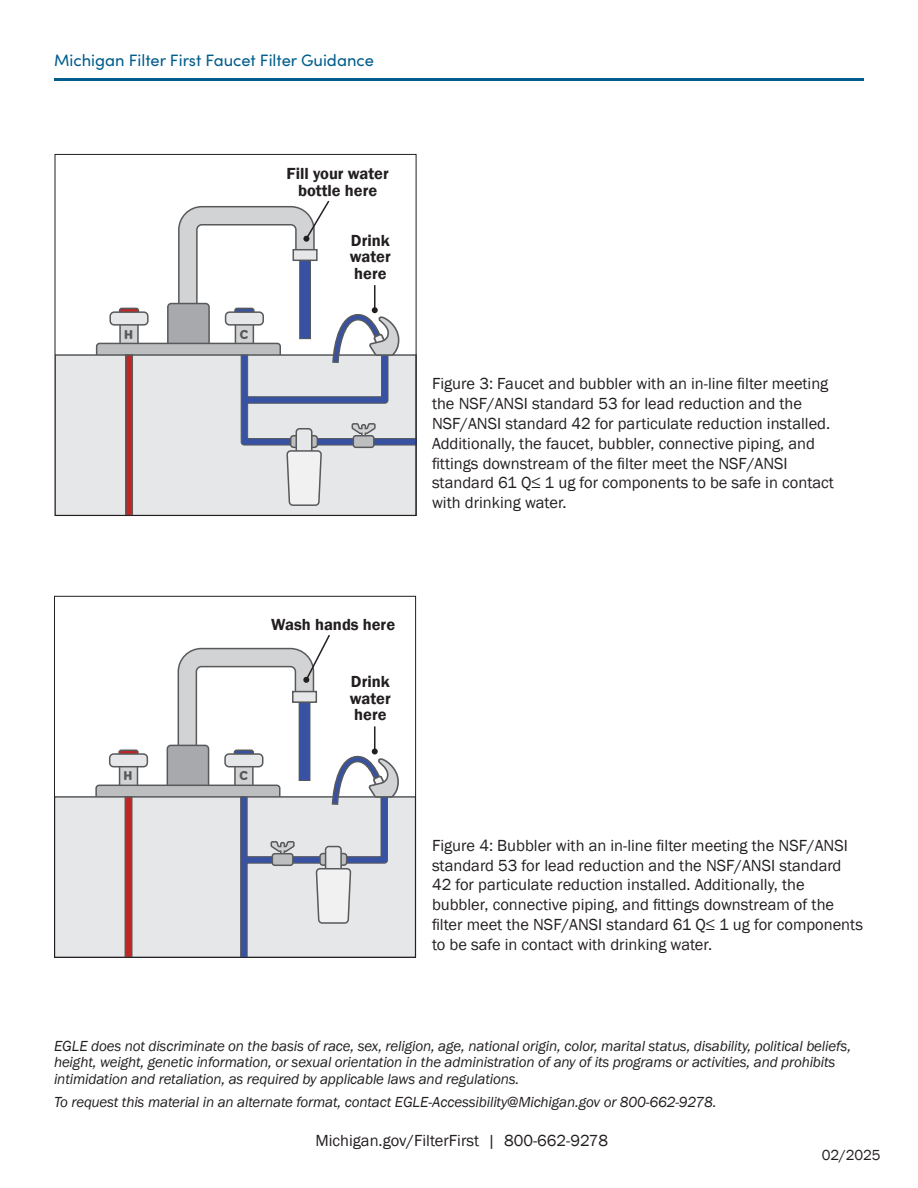
<style>
.page{position:relative;width:918px;height:1188px;background:#fff}
.page>*{position:absolute;margin:0;border:0;box-sizing:border-box;transform-origin:0 0}
.t1{font:16.5px/19.8px "Franklin Gothic";color:#231f20}
.t2{font:600 16.5px/16.5px "Franklin Gothic";color:#231f20;text-align:justify}
.t3{font:16.5px "Sofia Pro";color:#015d8c}
.t4{font:italic 15px/16.5px "Franklin Gothic";letter-spacing:-.01em;color:#231f20}
.t5{font:15px "Franklin Gothic";letter-spacing:-.01em;color:#231f20}
.t6{font:12px "Kit Rounded VF";color:#58595b}
</style>
<div class="page">
<hr style="left:54px;top:78px;width:810px;height:3px;background:#015d8c">
<div style="left:167px;top:745px;width:42px;height:43px;background:#a7a9ac;border-radius:4px"></div>
<div style="left:167px;top:745px;width:42px;height:44px;border:2px solid #58595b;border-radius:4px"></div>
<div style="left:118px;top:750px;width:21px;height:9px;border:2px solid #58595b;border-radius:2px"></div>
<div style="left:120px;top:755px;width:17px;height:39px;background:#d1d3d4"></div>
<div style="left:119px;top:754px;width:19px;height:41px;border:2px solid #58595b"></div>
<div style="left:110px;top:754px;width:37px;height:13px;background:#e6e7e8;border-radius:4px"></div>
<div style="left:109px;top:753px;width:39px;height:14px;border:2px solid #58595b;border-radius:4px"></div>
<div style="left:96px;top:785px;width:184px;height:38px;background:#bcbec0;border-radius:3px"></div>
<div style="left:95px;top:785px;width:186px;height:39px;border:2px solid #58595b;border-radius:3px"></div>
<div style="left:55px;top:797px;width:361px;height:160px;background:#e6e7e8"></div>
<div style="left:125px;top:797px;width:7px;height:160px;background:#bf2727"></div>
<div style="left:125px;top:796px;width:8px;height:161px;border:2px solid #58595b"></div>
<div style="left:54px;top:596px;width:362px;height:362px;border:1px solid #231f20"></div>
<div style="left:168px;top:304px;width:41px;height:42px;background:#a7a9ac;border-radius:4px"></div>
<div style="left:167px;top:303px;width:43px;height:44px;border:2px solid #58595b;border-radius:4px"></div>
<div style="left:119px;top:308px;width:20px;height:9px;border:2px solid #58595b;border-radius:2px"></div>
<div style="left:120px;top:313px;width:18px;height:39px;background:#d1d3d4"></div>
<div style="left:119px;top:312px;width:20px;height:41px;border:2px solid #58595b"></div>
<div style="left:110px;top:312px;width:38px;height:13px;background:#e6e7e8;border-radius:4px"></div>
<div style="left:109px;top:311px;width:40px;height:15px;border:2px solid #58595b;border-radius:4px"></div>
<div style="left:97px;top:343px;width:183px;height:38px;background:#bcbec0;border-radius:3px"></div>
<div style="left:96px;top:343px;width:185px;height:39px;border:2px solid #58595b;border-radius:3px"></div>
<div style="left:55px;top:355px;width:361px;height:161px;background:#e6e7e8"></div>
<div style="left:126px;top:355px;width:6px;height:161px;background:#bf2727"></div>
<div style="left:125px;top:354px;width:8px;height:162px;border:2px solid #58595b"></div>
<svg style="left:177px;top:199px;width:239px;height:308px"></svg>
<svg style="left:177px;top:635px;width:223px;height:322px"></svg>
<p class="t3" style="left:54px;top:48px;width:321px">Michigan Filter First Faucet Filter Guidance</p>
<p class="t2" style="left:287px;top:166px;width:104px;text-align:center">Fill your water bottle here</p>
<p class="t6" style="left:124px;top:327px;width:10px">H</p>
<p class="t6" style="left:240px;top:327px;width:10px">C</p>
<p class="t2" style="left:350px;top:232px;width:42px">Drink water here</p>
<p class="t1" style="left:432px;top:374px;width:403px">Figure 3: Faucet and bubbler with an in-line filter meeting the NSF/ANSI standard 53 for lead reduction and the NSF/ANSI standard 42 for particulate reduction installed.<br>Additionally, the faucet, bubbler, connective piping, and fittings downstream of the filter meet the NSF/ANSI standard 61 Q≤ 1 ug for components to be safe in contact with drinking water.</p>
<p class="t6" style="left:124px;top:769px;width:10px">H</p>
<p class="t6" style="left:239px;top:769px;width:10px">C</p>
<p class="t2" style="left:271px;top:616px;width:126px">Wash hands here</p>
<p class="t2" style="left:350px;top:674px;width:42px">Drink water here</p>
<p class="t1" style="left:432px;top:836px;width:433px">Figure 4: Bubbler with an in-line filter meeting the NSF/ANSI standard 53 for lead reduction and the NSF/ANSI standard 42 for particulate reduction installed. Additionally, the bubbler, connective piping, and fittings downstream of the filter meet the NSF/ANSI standard 61 Q≤ 1 ug for components to be safe in contact with drinking water.</p>
<p class="t4" style="left:54px;top:1038px;width:799px">EGLE does not discriminate on the basis of race, sex, religion, age, national origin, color, marital status, disability, political beliefs, height, weight, genetic information, or sexual orientation in the administration of any of its programs or activities, and prohibits intimidation and retaliation, as required by applicable laws and regulations.</p>
<p class="t4" style="left:54px;top:1094px;width:664px">To request this material in an alternate format, contact EGLE-Accessibility@Michigan.gov or 800-662-9278.</p>
<p class="t5" style="left:822px;top:1145px;width:60px">02/2025</p>
<p class="t1" style="left:315px;top:1131px;width:294px">Michigan.gov/FilterFirst | 800-662-9278</p>
</div>
